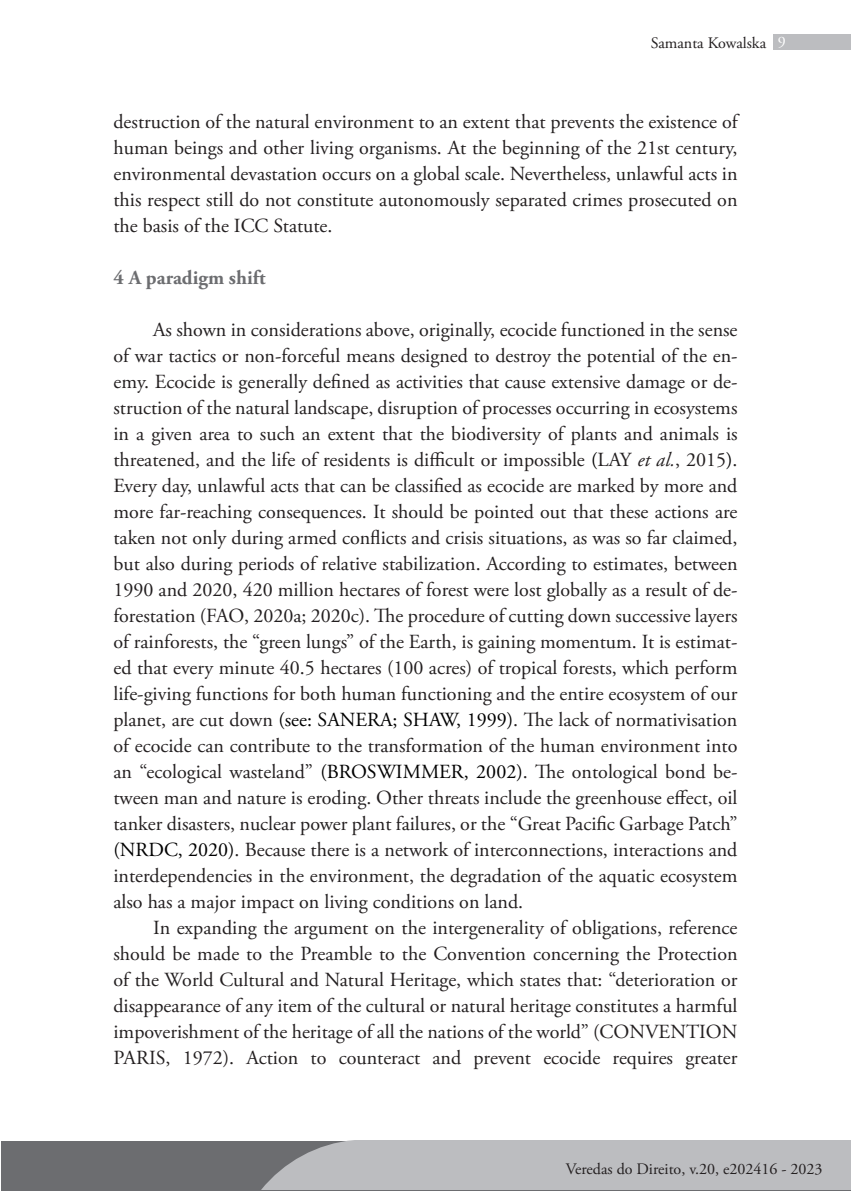
<style>
.page{position:relative;width:851px;height:1191px;background:#fff}
.page>*{position:absolute;margin:0;border:0;box-sizing:border-box;transform-origin:0 0}
.t1{font:20px/26px "Adobe Garamond Pro";color:#231f20;text-align:justify}
.t2{font:700 20px "Adobe Garamond Pro";color:#6c6d70}
.t3{font:16px "Adobe Garamond Pro";color:#231f20}
.s1{color:#fff}
.s2{color:#000001}
.s3{font-style:italic}
</style>
<div class="page">
<div style="left:1px;top:1141px;width:849px;height:50px;background:#6c6d70"></div>
<hr style="left:0;top:1140px;width:1px;height:50px;background:#6c6d70">
<div style="left:773px;top:34px;width:77px;height:16px;background:#bcbdc0"></div>
<div style="left:261px;top:1140px;width:589px;height:50px;background:#bcbdc0"></div>
<p class="t3" style="left:650px;top:33px;width:136px">Samanta Kowalska <span class="s1">9</span></p>
<p class="t1" style="left:113px;top:109px;width:625px">destruction of the natural environment to an extent that prevents the existence of human beings and other living organisms. At the beginning of the 21st century, environmental devastation occurs on a global scale. Nevertheless, unlawful acts in this respect still do not constitute autonomously separated crimes prosecuted on the basis of the ICC Statute.</p>
<p class="t2" style="left:113px;top:266px;width:153px">4 A paradigm shift</p>
<p class="t1" style="left:113px;top:317px;width:625px;text-indent:40px">As shown in considerations above, originally, ecocide functioned in the sense of war tactics or non-forceful means designed to destroy the potential of the en&shy;emy. Ecocide is generally defined as activities that cause extensive damage or de&shy;struction of the natural landscape, disruption of processes occurring in ecosystems in a given area to such an extent that the biodiversity of plants and animals is threatened, and the life of residents is difficult or impossible <span class="s2">(</span>LAY <span class="s3">et al.</span>, 2015<span class="s2">)</span>.<br>Every day, unlawful acts that can be classified as ecocide are marked by more and more far-reaching consequences. It should be pointed out that these actions are taken not only during armed conflicts and crisis situations, as was so far claimed, but also during periods of relative stabilization. According to estimates, between 1990 and 2020, 420 million hectares of forest were lost globally as a result of de&shy;forestation (FAO, 2020a; 2020c). The procedure of cutting down successive layers of rainforests, the “green lungs” of the Earth, is gaining momentum. It is estimat&shy;ed that every minute 40.5 hectares (100 acres) of tropical forests, which perform life-giving functions for both human functioning and the entire ecosystem of our planet, are cut down <span class="s2">(see: SANERA; SHAW, 1999)</span>. The lack of normativisation of ecocide can contribute to the transformation of the human environment into an “ecological wasteland” <span class="s2">(BROSWIMMER, 2002)</span>. The ontological bond be&shy;tween man and nature is eroding. Other threats include the greenhouse effect, oil tanker disasters, nuclear power plant failures, or the “Great Pacific Garbage Patch” <span class="s2">(NRDC, 2020)</span>. Because there is a network of interconnections, interactions and interdependencies in the environment, the degradation of the aquatic ecosystem also has a major impact on living conditions on land.</p>
<p class="t1" style="left:113px;top:915px;width:625px;text-indent:40px">In expanding the argument on the intergenerality of obligations, reference should be made to the Preamble to the Convention concerning the Protection of the World Cultural and Natural Heritage, which states that: “deterioration or disappearance of any item of the cultural or natural heritage constitutes a harmful impoverishment of the heritage of all the nations of the world” (CONVENTION PARIS, 1972). Action to counteract and prevent ecocide requires greater</p>
<p class="t3" style="left:565px;top:1159px;width:258px">Veredas do Direito, v.20, e202416 - 2023</p>
</div>
